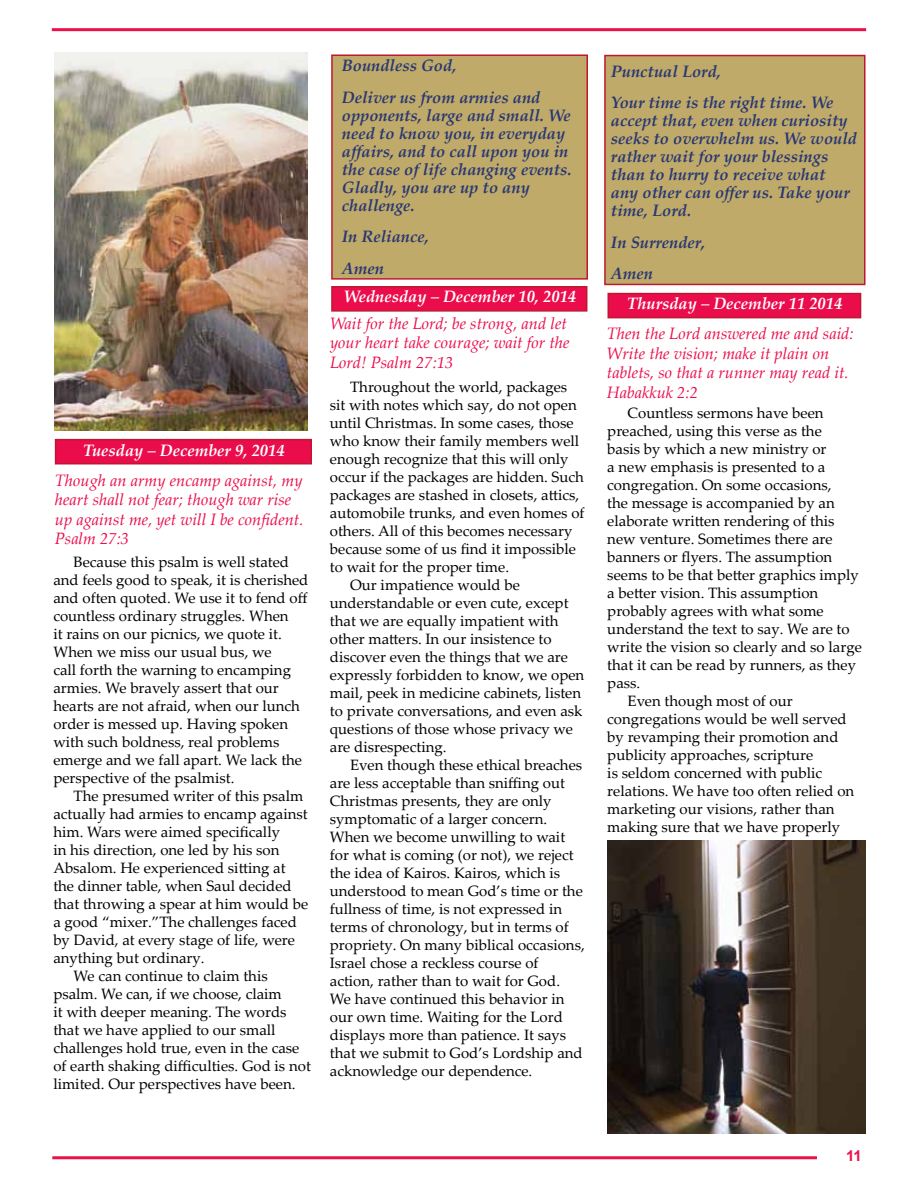
<style>
.page{position:relative;width:918px;height:1188px;background:#fff}
.page>*{position:absolute;margin:0;border:0;box-sizing:border-box;transform-origin:0 0}
.t1{font:italic 700 16.5px/18px "Palatino Linotype";color:#293773}
.t2{font:italic 16.5px/19.5px "Palatino Linotype";color:#eb0c4b}
.t3{font:italic 700 16.5px "Palatino Linotype";color:#fff}
.t4{font:15px/18px "Palatino Linotype";color:#000}
.t5{font:700 15px "Arial";color:#eb114b}
</style>
<div class="page">
<hr style="left:52px;top:1156px;width:765px;height:3px;background:#eb114b">
<hr style="left:52px;top:28px;width:814px;height:3px;background:#eb114b">
<div style="left:331px;top:54px;width:257px;height:226px;background:#bfaa69;border:2px solid #bc1930"></div>
<div style="left:55px;top:439px;width:257px;height:25px;background:#eb0c4b;border:2px solid #bc1930"></div>
<div style="left:331px;top:286px;width:256px;height:26px;background:#eb0c4b;border:2px solid #bc1930"></div>
<img style="left:55px;top:52px;width:253px;height:379px">
<img style="left:607px;top:840px;width:259px;height:294px">
<div style="left:604px;top:55px;width:262px;height:230px;background:#bfaa69;border:2px solid #bc1930"></div>
<div style="left:608px;top:293px;width:253px;height:25px;background:#eb0c4b;border:2px solid #bc1930"></div>
<p class="t3" style="left:83px;top:439px;width:203px">Tuesday – December 9, 2014</p>
<p class="t2" style="left:55px;top:470px;width:250px">Though an army encamp against, my heart shall not fear; though war rise up against me, yet will I be confident.<br>Psalm 27:3</p>
<p class="t4" style="left:53px;top:552px;width:257px;text-indent:20px">Because this psalm is well stated and feels good to speak, it is cherished and often quoted. We use it to fend off countless ordinary struggles. When<br>it rains on our picnics, we quote it.<br>When we miss our usual bus, we<br>call forth the warning to encamping armies. We bravely assert that our hearts are not afraid, when our lunch order is messed up. Having spoken with such boldness, real problems emerge and we fall apart. We lack the perspective of the psalmist.</p>
<p class="t4" style="left:74px;top:786px;width:231px">The presumed writer of this psalm</p>
<p class="t4" style="left:53px;top:804px;width:256px">actually had armies to encamp against</p>
<p class="t4" style="left:53px;top:822px;width:228px">him. Wars were aimed specifically</p>
<p class="t4" style="left:53px;top:840px;width:228px">in his direction, one led by his son</p>
<p class="t4" style="left:53px;top:858px;width:234px">Absalom. He experienced sitting at</p>
<p class="t4" style="left:53px;top:876px;width:240px">the dinner table, when Saul decided</p>
<p class="t4" style="left:53px;top:894px;width:256px">that throwing a spear at him would be</p>
<p class="t4" style="left:53px;top:912px;width:245px">a good “mixer.”The challenges faced</p>
<p class="t4" style="left:53px;top:930px;width:243px">by David, at every stage of life, were</p>
<p class="t4" style="left:53px;top:948px;width:153px">anything but ordinary.</p>
<p class="t4" style="left:74px;top:966px;width:196px">We can continue to claim this</p>
<p class="t4" style="left:53px;top:984px;width:230px">psalm. We can, if we choose, claim</p>
<p class="t4" style="left:53px;top:1002px;width:235px">it with deeper meaning. The words</p>
<p class="t4" style="left:53px;top:1020px;width:224px">that we have applied to our small</p>
<p class="t4" style="left:53px;top:1038px;width:248px">challenges hold true, even in the case</p>
<p class="t4" style="left:53px;top:1056px;width:259px">of earth shaking difficulties. God is not</p>
<p class="t4" style="left:53px;top:1074px;width:244px">limited. Our perspectives have been.</p>
<p class="t1" style="left:342px;top:49px;width:200px;line-height:31.5px">Boundless God,<br>Deliver us from armies and</p>
<p class="t1" style="left:342px;top:106px;width:231px">opponents, large and small. We need to know you, in everyday affairs, and to call upon you in the case of life changing events.<br>Gladly, you are up to any challenge.</p>
<p class="t1" style="left:342px;top:220px;width:89px;line-height:31.5px">In Reliance,<br>Amen</p>
<p class="t3" style="left:343px;top:285px;width:234px">Wednesday – December 10, 2014</p>
<p class="t2" style="left:330px;top:313px;width:241px">Wait for the Lord; be strong, and let your heart take courage; wait for the<br>Lord! Psalm 27:13</p>
<p class="t4" style="left:350px;top:378px;width:219px">Throughout the world, packages</p>
<p class="t4" style="left:330px;top:396px;width:248px">sit with notes which say, do not open</p>
<p class="t4" style="left:330px;top:414px;width:245px">until Christmas. In some cases, those</p>
<p class="t4" style="left:330px;top:432px;width:251px">who know their family members well</p>
<p class="t4" style="left:330px;top:450px;width:240px">enough recognize that this will only</p>
<p class="t4" style="left:330px;top:468px;width:256px">occur if the packages are hidden. Such</p>
<p class="t4" style="left:330px;top:486px;width:251px">packages are stashed in closets, attics,</p>
<p class="t4" style="left:330px;top:504px;width:256px">automobile trunks, and even homes of</p>
<p class="t4" style="left:330px;top:522px;width:244px">others. All of this becomes necessary</p>
<p class="t4" style="left:330px;top:540px;width:248px">because some of us find it impossible</p>
<p class="t4" style="left:330px;top:558px;width:181px">to wait for the proper time.</p>
<p class="t4" style="left:350px;top:576px;width:171px">Our impatience would be</p>
<p class="t4" style="left:330px;top:594px;width:240px">understandable or even cute, except</p>
<p class="t4" style="left:330px;top:612px;width:230px">that we are equally impatient with</p>
<p class="t4" style="left:330px;top:630px;width:223px">other matters. In our insistence to</p>
<p class="t4" style="left:330px;top:648px;width:240px">discover even the things that we are</p>
<p class="t4" style="left:330px;top:666px;width:256px">expressly forbidden to know, we open</p>
<p class="t4" style="left:330px;top:684px;width:253px">mail, peek in medicine cabinets, listen</p>
<p class="t4" style="left:330px;top:702px;width:254px">to private conversations, and even ask</p>
<p class="t4" style="left:330px;top:720px;width:245px">questions of those whose privacy we</p>
<p class="t4" style="left:330px;top:738px;width:118px">are disrespecting.</p>
<p class="t4" style="left:350px;top:756px;width:234px">Even though these ethical breaches</p>
<p class="t4" style="left:330px;top:774px;width:237px">are less acceptable than sniffing out</p>
<p class="t4" style="left:330px;top:792px;width:223px">Christmas presents, they are only</p>
<p class="t4" style="left:330px;top:810px;width:219px">symptomatic of a larger concern.</p>
<p class="t4" style="left:330px;top:828px;width:237px">When we become unwilling to wait</p>
<p class="t4" style="left:330px;top:846px;width:245px">for what is coming (or not), we reject</p>
<p class="t4" style="left:330px;top:864px;width:232px">the idea of Kairos. Kairos, which is</p>
<p class="t4" style="left:330px;top:882px;width:255px">understood to mean God’s time or the</p>
<p class="t4" style="left:330px;top:900px;width:234px">fullness of time, is not expressed in</p>
<p class="t4" style="left:330px;top:918px;width:240px">terms of chronology, but in terms of</p>
<p class="t4" style="left:330px;top:936px;width:256px">propriety. On many biblical occasions,</p>
<p class="t4" style="left:330px;top:954px;width:210px">Israel chose a reckless course of</p>
<p class="t4" style="left:330px;top:972px;width:232px">action, rather than to wait for God.</p>
<p class="t4" style="left:330px;top:990px;width:236px">We have continued this behavior in</p>
<p class="t4" style="left:330px;top:1008px;width:235px">our own time. Waiting for the Lord</p>
<p class="t4" style="left:330px;top:1026px;width:238px">displays more than patience. It says</p>
<p class="t4" style="left:330px;top:1044px;width:254px">that we submit to God’s Lordship and</p>
<p class="t4" style="left:330px;top:1062px;width:204px">acknowledge our dependence.</p>
<p class="t1" style="left:611px;top:55px;width:224px;line-height:31.5px">Punctual Lord,<br>Your time is the right time. We</p>
<p class="t1" style="left:611px;top:111px;width:248px">accept that, even when curiosity seeks to overwhelm us. We would rather wait for your blessings than to hurry to receive what any other can offer us. Take your time, Lord.</p>
<p class="t1" style="left:611px;top:226px;width:96px;line-height:31.5px">In Surrender,<br>Amen</p>
<p class="t3" style="left:627px;top:292px;width:217px">Thursday – December 11 2014</p>
<p class="t2" style="left:607px;top:323px;width:248px">Then the Lord answered me and said:<br>Write the vision; make it plain on tablets, so that a runner may read it.<br>Habakkuk 2:2</p>
<p class="t4" style="left:628px;top:403px;width:198px">Countless sermons have been</p>
<p class="t4" style="left:607px;top:421px;width:216px">preached, using this verse as the</p>
<p class="t4" style="left:607px;top:439px;width:221px">basis by which a new ministry or</p>
<p class="t4" style="left:607px;top:457px;width:220px">a new emphasis is presented to a</p>
<p class="t4" style="left:607px;top:475px;width:226px">congregation. On some occasions,</p>
<p class="t4" style="left:607px;top:493px;width:229px">the message is accompanied by an</p>
<p class="t4" style="left:607px;top:511px;width:229px">elaborate written rendering of this</p>
<p class="t4" style="left:607px;top:529px;width:227px">new venture. Sometimes there are</p>
<p class="t4" style="left:607px;top:547px;width:227px">banners or flyers. The assumption</p>
<p class="t4" style="left:607px;top:565px;width:253px">seems to be that better graphics imply</p>
<p class="t4" style="left:607px;top:583px;width:213px">a better vision. This assumption</p>
<p class="t4" style="left:607px;top:601px;width:218px">probably agrees with what some</p>
<p class="t4" style="left:607px;top:619px;width:244px">understand the text to say. We are to</p>
<p class="t4" style="left:607px;top:637px;width:256px">write the vision so clearly and so large</p>
<p class="t4" style="left:607px;top:655px;width:250px">that it can be read by runners, as they</p>
<p class="t4" style="left:607px;top:673px;width:34px">pass.</p>
<p class="t4" style="left:628px;top:691px;width:167px">Even though most of our</p>
<p class="t4" style="left:607px;top:709px;width:241px">congregations would be well served</p>
<p class="t4" style="left:607px;top:727px;width:233px">by revamping their promotion and</p>
<p class="t4" style="left:607px;top:745px;width:208px">publicity approaches, scripture</p>
<p class="t4" style="left:607px;top:763px;width:216px">is seldom concerned with public</p>
<p class="t4" style="left:607px;top:781px;width:248px">relations. We have too often relied on</p>
<p class="t4" style="left:607px;top:799px;width:229px">marketing our visions, rather than</p>
<p class="t4" style="left:607px;top:817px;width:234px">making sure that we have properly</p>
<p class="t5" style="left:846px;top:1146px;width:17px">11</p>
</div>
